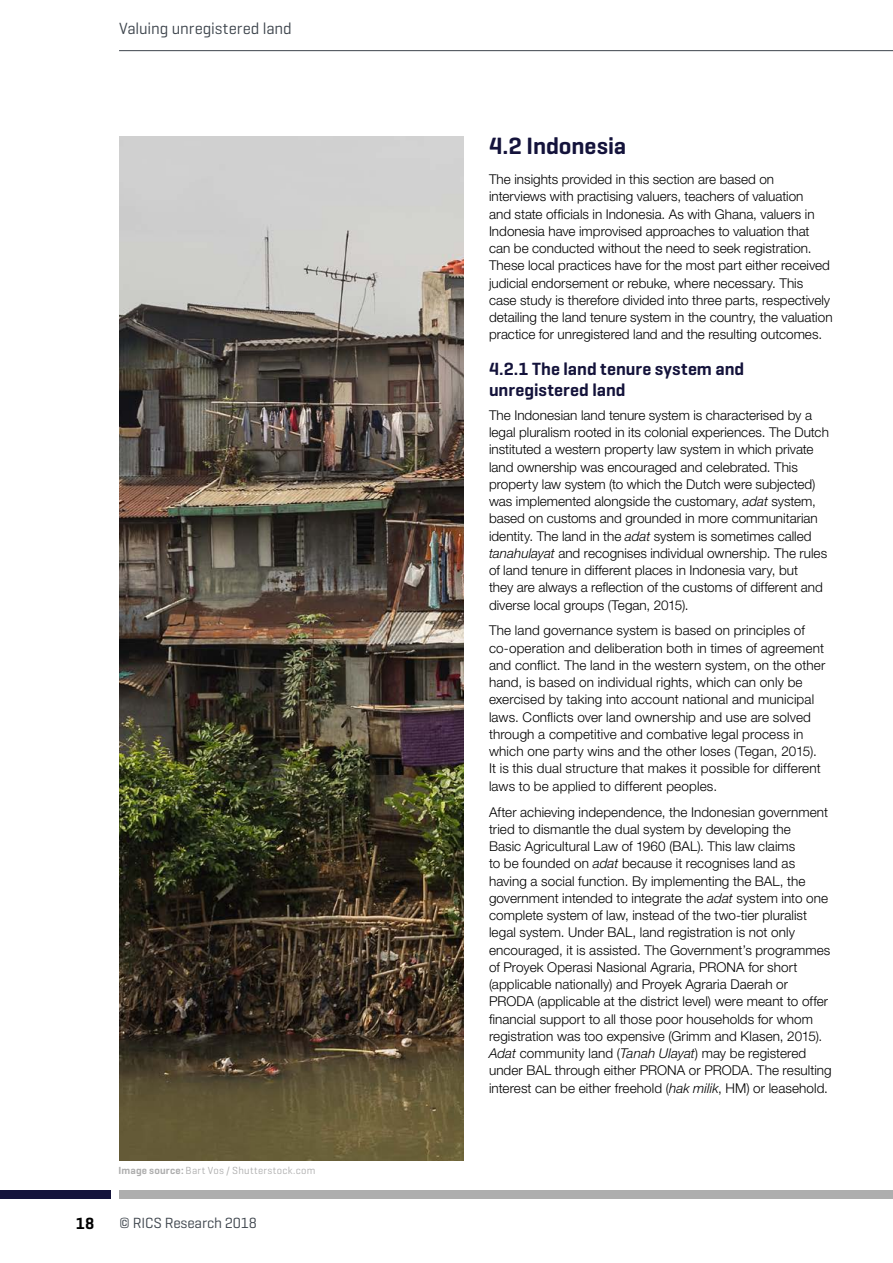
<style>
.page{position:relative;width:893px;height:1263px;background:#fff}
.page>*{position:absolute;margin:0;border:0;box-sizing:border-box;transform-origin:0 0}
.t1{font:600 24px "Geogrotesque";letter-spacing:-.005em;color:#14133b}
.t2{font:600 18px/21px "Geogrotesque";color:#14133b}
.t3{font:16.5px "Geogrotesque";letter-spacing:-.005em;color:#3d444c}
.t4{font:600 16.5px "Geogrotesque";color:#000}
.t5{font:15px "Geogrotesque";letter-spacing:-.01em;color:#3d444c}
.t6{font:300 13.5px/17.2px "Helvetica Neue LT";letter-spacing:.005em;color:#000}
.t7{font:10.5px "Geogrotesque";letter-spacing:.03em;color:#aeaeae}
.s1{font-weight:600}
.s2{font-style:italic}
</style>
<div class="page">
<div style="left:0;top:1191px;width:111px;height:8px;background:#14133b"></div>
<div style="left:119px;top:1191px;width:774px;height:8px;background:#aeaeae"></div>
<hr style="left:119px;top:50px;width:774px;height:1px;background:#3d444c">
<img style="left:119px;top:136px;width:344px;height:1025px">
<p class="t3" style="left:119px;top:19px;width:174px">Valuing unregistered land</p>
<p class="t7" style="left:119px;top:1164px;width:198px"><span class="s1">Image source:</span> Bart Vos / Shutterstock.com</p>
<p class="t4" style="left:76px;top:1213px;width:20px">18</p>
<p class="t5" style="left:119px;top:1214px;width:139px">© RICS Research 2018</p>
<h1 class="t1" style="left:489px;top:131px;width:139px">4.2 Indonesia</h1>
<p class="t6" style="left:489px;top:170px;width:345px">The insights provided in this section are based on interviews with practising valuers, teachers of valuation<br>and state officials in Indonesia. As with Ghana, valuers in Indonesia have improvised approaches to valuation that can be conducted without the need to seek registration.<br>These local practices have for the most part either received judicial endorsement or rebuke, where necessary. This case study is therefore divided into three parts, respectively detailing the land tenure system in the country, the valuation practice for unregistered land and the resulting outcomes.</p>
<h2 class="t2" style="left:489px;top:358px;width:257px">4.2.1 The land tenure system and unregistered land</h2>
<p class="t6" style="left:489px;top:406px;width:341px">The Indonesian land tenure system is characterised by a legal pluralism rooted in its colonial experiences. The Dutch instituted a western property law system in which private land ownership was encouraged and celebrated. This property law system (to which the Dutch were subjected) was implemented alongside the customary, <span class="s2">adat</span> system, based on customs and grounded in more communitarian identity. The land in the <span class="s2">adat</span> system is sometimes called <span class="s2">tanahulayat</span> and recognises individual ownership. The rules of land tenure in different places in Indonesia vary, but<br>they are always a reflection of the customs of different and diverse local groups (Tegan, 2015).</p>
<p class="t6" style="left:489px;top:622px;width:338px">The land governance system is based on principles of co-operation and deliberation both in times of agreement and conflict. The land in the western system, on the other hand, is based on individual rights, which can only be exercised by taking into account national and municipal laws. Conflicts over land ownership and use are solved through a competitive and combative legal process in which one party wins and the other loses (Tegan, 2015).<br>It is this dual structure that makes it possible for different laws to be applied to different peoples.</p>
<p class="t6" style="left:489px;top:803px;width:344px">After achieving independence, the Indonesian government tried to dismantle the dual system by developing the<br>Basic Agricultural Law of 1960 (BAL). This law claims<br>to be founded on <span class="s2">adat</span> because it recognises land as having a social function. By implementing the BAL, the government intended to integrate the <span class="s2">adat</span> system into one complete system of law, instead of the two-tier pluralist legal system. Under BAL, land registration is not only encouraged, it is assisted. The Government’s programmes of Proyek Operasi Nasional Agraria, PRONA for short (applicable nationally) and Proyek Agraria Daerah or PRODA (applicable at the district level) were meant to offer financial support to all those poor households for whom registration was too expensive (Grimm and Klasen, 2015).<br><span class="s2">Adat</span> community land (<span class="s2">Tanah Ulayat</span>) may be registered under BAL through either PRONA or PRODA. The resulting interest can be either freehold (<span class="s2">hak milik</span>, HM) or leasehold.</p>
</div>
